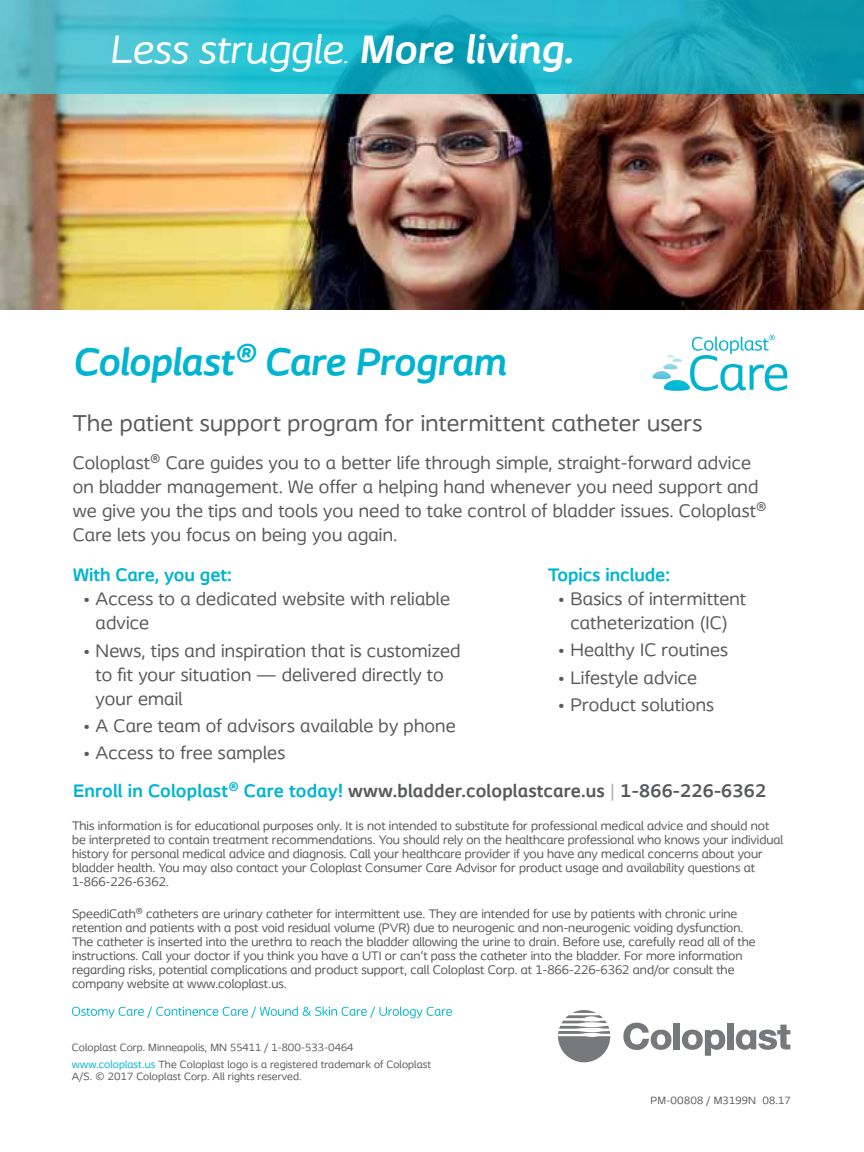
<style>
.page{position:relative;width:864px;height:1152px;background:#fff}
.page>*{position:absolute;margin:0;border:0;box-sizing:border-box;transform-origin:0 0}
.t1{font:italic 41.6px "Coloplast";color:#fff}
.t2{font:italic 700 40px "Coloplast";letter-spacing:-.015em;color:#00b4d1}
.t3{font:24px "Coloplast";letter-spacing:.015em;color:#58595b}
.t4{font:19px/24px "Coloplast";letter-spacing:.01em;color:#58595b}
.t5{font:700 19px "Coloplast";letter-spacing:.01em;color:#58595b}
.t6{font:700 19px "Coloplast";color:#00b4d1}
.t7{font:13px/14px "Coloplast";color:#58595b}
.t8{font:11px/17.6px "Coloplast";letter-spacing:.01em;color:#58595b}
.s1{font-size:22.8px}
.s2{font-weight:700}
.s3{color:#00b4d1}
.s4{font-weight:400;color:#a7a9ac}
</style>
<div class="page">
<svg style="left:623px;top:1023px;width:48px;height:27px"></svg>
<div style="left:674px;top:1023px;width:6px;height:26px;background:#77787b"></div>
<div style="left:727px;top:1023px;width:7px;height:26px;background:#77787b"></div>
<svg style="left:682px;top:1030px;width:43px;height:26px"></svg>
<svg style="left:736px;top:1025px;width:54px;height:25px"></svg>
<svg style="left:558px;top:1010px;width:52px;height:52px"></svg>
<svg style="left:72px;top:1007px;width:380px;height:11px"></svg>
<img style="left:0;top:94px;width:864px;height:215px">
<svg style="left:0;top:0;width:864px;height:94px;background:#29b2c5"></svg>
<img style="left:663px;top:380px;width:27px;height:11px">
<img style="left:653px;top:371px;width:18px;height:8px">
<svg style="left:667px;top:355px;width:16px;height:7px"></svg>
<img style="left:663px;top:364px;width:15px;height:5px">
<svg style="left:690px;top:335px;width:97px;height:56px"></svg>
<h1 class="t1" style="left:109px;top:25px;width:466px">Less struggle<span class="s1">.</span> <span class="s2">More living.</span></h1>
<h2 class="t2" style="left:73px;top:337px;width:435px">Coloplast® Care Program</h2>
<h3 class="t3" style="left:73px;top:409px;width:631px">The patient support program for intermittent catheter users</h3>
<p class="t4" style="left:73px;top:451px;width:695px">Coloplast® Care guides you to a better life through simple, straight-forward advice on bladder management. We offer a helping hand whenever you need support and we give you the tips and tools you need to take control of bladder issues. Coloplast® Care lets you focus on being you again.</p>
<h3 class="t6" style="left:73px;top:564px;width:160px">With Care, you get:</h3>
<h3 class="t4" style="left:96px;top:587px;width:356px;text-indent:-12px">• Access to a dedicated website with reliable advice</h3>
<h3 class="t4" style="left:96px;top:638px;width:366px;text-indent:-12px">• News, tips and inspiration that is customized to fit your situation — delivered directly to your email</h3>
<h3 class="t4" style="left:83px;top:713px;width:374px">• A Care team of advisors available by phone</h3>
<h3 class="t4" style="left:83px;top:740px;width:204px">• Access to free samples</h3>
<h3 class="t6" style="left:548px;top:563px;width:124px">Topics include:</h3>
<h3 class="t4" style="left:558px;top:587px;width:190px;text-align:center">• Basics of intermittent catheterization (IC)</h3>
<h3 class="t4" style="left:558px;top:638px;width:172px">• Healthy IC routines</h3>
<h3 class="t4" style="left:558px;top:665px;width:141px">• Lifestyle advice</h3>
<h3 class="t4" style="left:558px;top:692px;width:158px">• Product solutions</h3>
<h3 class="t5" style="left:73px;top:779px;width:695px"><span class="s3">Enroll in Coloplast® Care today!</span> www.bladder.coloplastcare.us <span class="s4">|</span> 1-866-226-6362</h3>
<p class="t7" style="left:72px;top:818px;width:713px">This information is for educational purposes only. It is not intended to substitute for professional medical advice and should not be interpreted to contain treatment recommendations. You should rely on the healthcare professional who knows your individual history for personal medical advice and diagnosis. Call your healthcare provider if you have any medical concerns about your bladder health. You may also contact your Coloplast Consumer Care Advisor for product usage and availability questions at 1-866-226-6362.</p>
<p class="t7" style="left:72px;top:906px;width:685px">SpeediCath® catheters are urinary catheter for intermittent use. They are intended for use by patients with chronic urine retention and patients with a post void residual volume (PVR) due to neurogenic and non-neurogenic voiding dysfunction.<br>The catheter is inserted into the urethra to reach the bladder allowing the urine to drain. Before use, carefully read all of the instructions. Call your doctor if you think you have a UTI or can't pass the catheter into the bladder. For more information regarding risks, potential complications and product support, call Coloplast Corp. at 1-866-226-6362 and/or consult the company website at www.coloplast.us.</p>
<p class="t8" style="left:72px;top:1038px;width:361px">Coloplast Corp. Minneapolis, MN 55411 / 1-800-533-0464 <span class="s3">www.coloplast.us</span> The Coloplast logo is a registered trademark of Coloplast</p>
<p class="t8" style="left:72px;top:1068px;width:231px">A/S. © 2017 Coloplast Corp. All rights reserved.</p>
<p class="t8" style="left:651px;top:1091px;width:142px">PM-00808 / M3199N 08.17</p>
</div>
